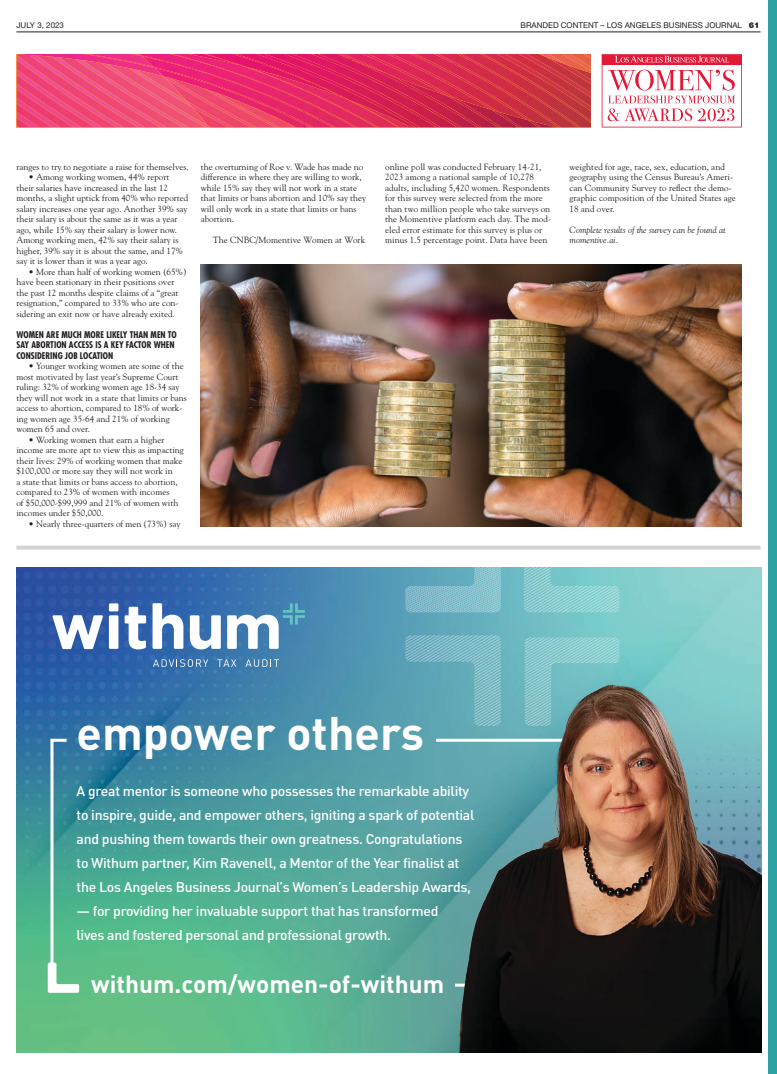
<style>
.page{position:relative;width:777px;height:1074px;background:#fff}
.page>*{position:absolute;margin:0;border:0;box-sizing:border-box;transform-origin:0 0}
.t1{font:700 46.5px "DINOT";color:#fff}
.t2{font:700 24.5px "DINOT";color:#fff}
.t3{font:500 14px/24px "DINOT";letter-spacing:-.02em;color:#fff}
.t4{font:9px/10.5px "Goudy Std";color:#231f20}
.t5{font:700 condensed 9px/10.5px "Futura Std";color:#231f20}
.t6{font:italic 9px/10.5px "Goudy Std";color:#231f20}
.t7{font:8px "Helvetica Neue LT Std";color:#231f20}
.s1{font-weight:900}
</style>
<div class="page">
<svg style="left:16px;top:546px;width:745px;height:4px;fill:#d1d3d4"></svg>
<div style="left:769px;top:0;width:8px;height:1074px;background:#2da1a3"></div>
<hr style="left:16px;top:32px;width:745px;height:1px;background:#231f20">
<img style="left:170px;top:54px;width:62px;height:22px">
<img style="left:204px;top:54px;width:28px;height:13px">
<img style="left:232px;top:54px;width:24px;height:22px">
<img style="left:256px;top:54px;width:28px;height:38px">
<img style="left:284px;top:54px;width:27px;height:74px">
<img style="left:311px;top:54px;width:32px;height:74px">
<img style="left:337px;top:54px;width:3px;height:6px">
<img style="left:207px;top:76px;width:50px;height:2px">
<img style="left:16px;top:54px;width:123px;height:4px">
<img style="left:16px;top:58px;width:165px;height:70px">
<img style="left:127px;top:64px;width:80px;height:61px">
<img style="left:16px;top:61px;width:111px;height:67px">
<img style="left:165px;top:101px;width:5px;height:27px">
<img style="left:137px;top:70px;width:50px;height:31px">
<img style="left:16px;top:64px;width:73px;height:64px">
<img style="left:170px;top:78px;width:106px;height:50px">
<img style="left:215px;top:92px;width:81px;height:36px">
<img style="left:343px;top:74px;width:248px;height:54px">
<img style="left:340px;top:54px;width:22px;height:20px">
<img style="left:362px;top:54px;width:25px;height:45px">
<img style="left:387px;top:54px;width:24px;height:58px">
<img style="left:411px;top:54px;width:23px;height:67px">
<img style="left:434px;top:54px;width:23px;height:74px">
<img style="left:457px;top:54px;width:124px;height:74px">
<img style="left:480px;top:54px;width:111px;height:69px">
<img style="left:519px;top:54px;width:72px;height:44px">
<img style="left:545px;top:73px;width:40px;height:11px">
<img style="left:539px;top:54px;width:46px;height:19px">
<img style="left:541px;top:54px;width:21px;height:11px">
<img style="left:562px;top:54px;width:23px;height:17px">
<img style="left:585px;top:54px;width:6px;height:43px">
<svg style="left:602px;top:54px;width:140px;height:73px"></svg>
<img style="left:16px;top:567px;width:746px;height:486px">
<svg style="left:48px;top:737px;width:31px;height:256px"></svg>
<svg style="left:433px;top:737px;width:12px;height:13px"></svg>
<svg style="left:153px;top:659px;width:55px;height:8px"></svg>
<svg style="left:217px;top:659px;width:19px;height:8px"></svg>
<svg style="left:245px;top:659px;width:34px;height:8px"></svg>
<svg style="left:52px;top:615px;width:51px;height:34px"></svg>
<div style="left:109px;top:615px;width:9px;height:34px;background:#fff"></div>
<svg style="left:125px;top:607px;width:21px;height:42px"></svg>
<svg style="left:153px;top:603px;width:30px;height:46px"></svg>
<svg style="left:190px;top:615px;width:31px;height:34px"></svg>
<svg style="left:227px;top:603px;width:78px;height:46px"></svg>
<div style="left:109px;top:603px;width:9px;height:8px;background:#fff"></div>
<img style="left:445px;top:671px;width:317px;height:382px">
<svg style="left:405px;top:635px;width:96px;height:91px"></svg>
<svg style="left:405px;top:567px;width:96px;height:45px"></svg>
<svg style="left:524px;top:567px;width:95px;height:46px"></svg>
<svg style="left:525px;top:637px;width:94px;height:89px"></svg>
<img style="left:201px;top:264px;width:541px;height:262px">
<p class="t7" style="left:16px;top:20px;width:49px">JULY 3, 2023</p>
<p class="t7" style="left:521px;top:20px;width:240px">BRANDED CONTENT – LOS ANGELES BUSINESS JOURNAL <span class="s1">61</span></p>
<p class="t4" style="left:16px;top:161px;width:174px">ranges to try to negotiate a raise for themselves.</p>
<p class="t4" style="left:16px;top:172px;width:173px;text-indent:12px">• Among working women, 44% report their salaries have increased in the last 12 months, a slight uptick from 40% who reported salary increases one year ago. Another 39% say their salary is about the same as it was a year ago, while 15% say their salary is lower now.<br>Among working men, 42% say their salary is higher, 39% say it is about the same, and 17% say it is lower than it was a year ago.</p>
<p class="t4" style="left:16px;top:266px;width:172px;text-indent:12px">• More than half of working women (65%) have been stationary in their positions over the past 12 months despite claims of a “great resignation,” compared to 33% who are con&shy;sidering an exit now or have already exited.</p>
<p class="t5" style="left:16px;top:329px;width:162px">WOMEN ARE MUCH MORE LIKELY THAN MEN TO<br>SAY ABORTION ACCESS IS A KEY FACTOR WHEN<br>CONSIDERING JOB LOCATION</p>
<p class="t4" style="left:16px;top:361px;width:172px;text-indent:12px">• Younger working women are some of the most motivated by last year’s Supreme Court ruling: 32% of working women age 18-34 say they will not work in a state that limits or bans access to abortion, compared to 18% of work&shy;ing women age 35-64 and 21% of working women 65 and over.</p>
<p class="t4" style="left:16px;top:434px;width:169px;text-indent:12px">• Working women that earn a higher income are more apt to view this as impacting their lives: 29% of working women that make $100,000 or more say they will not work in<br>a state that limits or bans access to abortion, compared to 23% of women with incomes<br>of $50,000-$99,999 and 21% of women with incomes under $50,000.</p>
<p class="t4" style="left:28px;top:518px;width:153px">• Nearly three-quarters of men (73%) say</p>
<p class="t4" style="left:201px;top:161px;width:167px">the overturning of Roe v. Wade has made no difference in where they are willing to work, while 15% say they will not work in a state that limits or bans abortion and 10% say they will only work in a state that limits or bans abortion.</p>
<p class="t4" style="left:213px;top:235px;width:154px">The CNBC/Momentive Women at Work</p>
<p class="t4" style="left:385px;top:161px;width:167px">online poll was conducted February 14-21, 2023 among a national sample of 10,278 adults, including 5,420 women. Respondents for this survey were selected from the more than two million people who take surveys on the Momentive platform each day. The mod&shy;eled error estimate for this survey is plus or minus 1.5 percentage point. Data have been</p>
<p class="t4" style="left:570px;top:161px;width:168px">weighted for age, race, sex, education, and geography using the Census Bureau’s Ameri&shy;can Community Survey to reflect the demo&shy;graphic composition of the United States age 18 and over.</p>
<p class="t6" style="left:570px;top:224px;width:157px">Complete results of the survey can be found at momentive.ai.</p>
<h1 class="t1" style="left:77px;top:697px;width:349px">empower others</h1>
<p class="t3" style="left:77px;top:778px;width:399px">A great mentor is someone who possesses the remarkable ability to inspire, guide, and empower others, igniting a spark of potential and pushing them towards their own greatness. Congratulations to Withum partner, Kim Ravenell, a Mentor of the Year finalist at the Los Angeles Business Journal’s Women’s Leadership Awards,</p>
<h3 class="t3" style="left:77px;top:898px;width:363px">— for providing her invaluable support that has transformed lives and fostered personal and professional growth.</h3>
<h2 class="t2" style="left:91px;top:965px;width:354px">withum.com/women-of-withum</h2>
</div>
